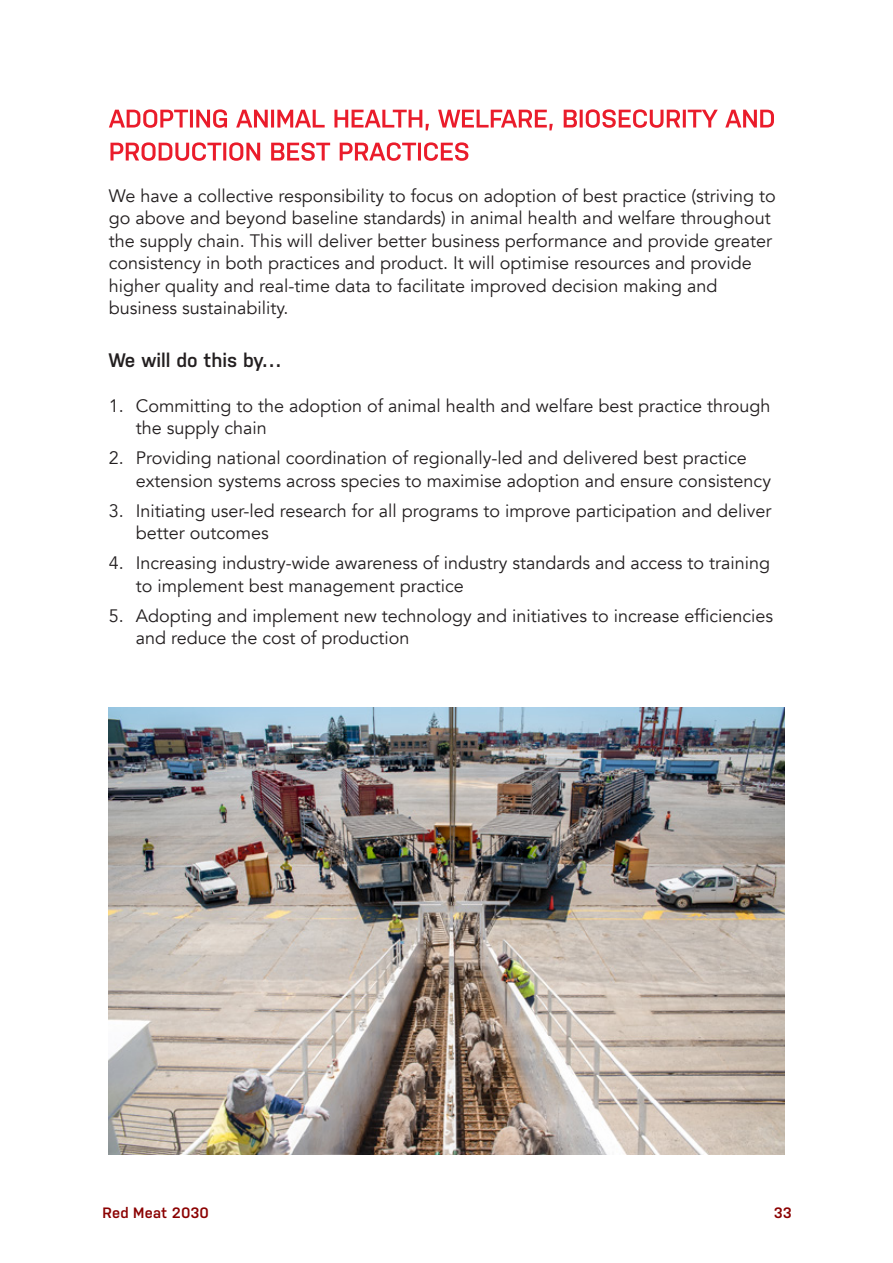
<style>
.page{position:relative;width:893px;height:1263px;background:#fff}
.page>*{position:absolute;margin:0;border:0;box-sizing:border-box;transform-origin:0 0}
.t1{font:600 19.5px "Nudista";color:#231f20}
.t2{font:18px/22.5px "Avenir";color:#231f20}
.t3{font:600 15px "Nudista";letter-spacing:.01em;color:#8b0202}
</style>
<div class="page">
<svg style="left:110px;top:142px;width:358px;height:19px"></svg>
<svg style="left:109px;top:109px;width:665px;height:21px"></svg>
<img style="left:108px;top:708px;width:677px;height:446px">
<p class="t2" style="left:109px;top:185px;width:668px">We have a collective responsibility to focus on adoption of best practice (striving to go above and beyond baseline standards) in animal health and welfare throughout the supply chain. This will deliver better business performance and provide greater consistency in both practices and product. It will optimise resources and provide higher quality and real-time data to facilitate improved decision making and business sustainability.</p>
<p class="t1" style="left:109px;top:349px;width:174px">We will do this by…</p>
<p class="t2" style="left:136px;top:395px;width:636px;text-indent:-27px">1. Committing to the adoption of animal health and welfare best practice through the supply chain</p>
<p class="t2" style="left:136px;top:447px;width:637px;text-indent:-27px">2. Providing national coordination of regionally-led and delivered best practice extension systems across species to maximise adoption and ensure consistency</p>
<p class="t2" style="left:136px;top:500px;width:637px;text-indent:-27px">3. Initiating user-led research for all programs to improve participation and deliver better outcomes</p>
<p class="t2" style="left:136px;top:552px;width:636px;text-indent:-27px">4. Increasing industry-wide awareness of industry standards and access to training to implement best management practice</p>
<p class="t2" style="left:136px;top:605px;width:639px;text-indent:-27px">5. Adopting and implement new technology and initiatives to increase efficiencies and reduce the cost of production</p>
<p class="t3" style="left:103px;top:1204px;width:108px">Red Meat 2030</p>
<p class="t3" style="left:774px;top:1204px;width:20px">33</p>
</div>
